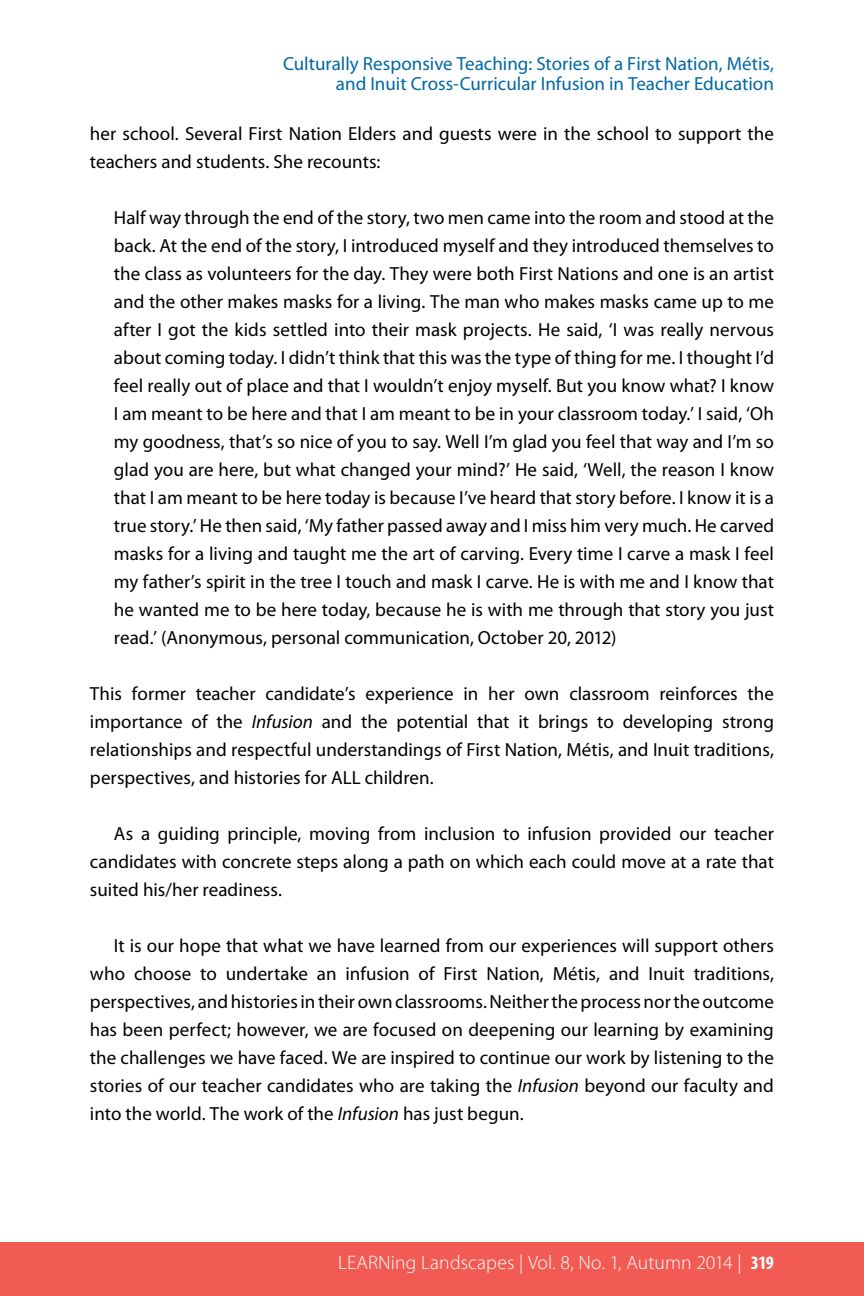
<style>
.page{position:relative;width:864px;height:1296px;background:#fff}
.page>*{position:absolute;margin:0;border:0;box-sizing:border-box;transform-origin:0 0}
.t1{font:300 19.6px "Myriad Pro";letter-spacing:.005em;color:#fff}
.t2{font:19px/28px "Myriad Pro";color:#000;text-align:justify}
.t3{font:19px/20px "Myriad Pro";color:#0069a4;text-align:right}
.s1{font-style:italic}
.s2{font-weight:700;font-stretch:condensed;font-size:19px}
</style>
<div class="page">
<div style="left:0;top:1242px;width:864px;height:54px;background:#f15b54"></div>
<p class="t3" style="left:283px;top:54px;width:492px">Culturally Responsive Teaching: Stories of a First Nation, Métis, and Inuit Cross-Curricular Infusion in Teacher Education</p>
<p class="t2" style="left:90px;top:120px;width:686px">her school. Several First Nation Elders and guests were in the school to support the teachers and students. She recounts:</p>
<p class="t2" style="left:114px;top:204px;width:662px">Half way through the end of the story, two men came into the room and stood at the back. At the end of the story, I introduced myself and they introduced themselves to the class as volunteers for the day. They were both First Nations and one is an artist and the other makes masks for a living. The man who makes masks came up to me after I got the kids settled into their mask projects. He said, ‘I was really nervous about coming today. I didn’t think that this was the type of thing for me. I thought I’d feel really out of place and that I wouldn’t enjoy myself. But you know what? I know I am meant to be here and that I am meant to be in your classroom today.’ I said, ‘Oh my goodness, that’s so nice of you to say. Well I’m glad you feel that way and I’m so glad you are here, but what changed your mind?’ He said, ‘Well, the reason I know that I am meant to be here today is because I’ve heard that story before. I know it is a true story.’ He then said, ‘My father passed away and I miss him very much. He carved masks for a living and taught me the art of carving. Every time I carve a mask I feel my father’s spirit in the tree I touch and mask I carve. He is with me and I know that he wanted me to be here today, because he is with me through that story you just read.’ (Anonymous, personal communication, October 20, 2012)</p>
<p class="t2" style="left:90px;top:680px;width:686px">This former teacher candidate’s experience in her own classroom reinforces the importance of the <span class="s1">Infusion</span> and the potential that it brings to developing strong relationships and respectful understandings of First Nation, Métis, and Inuit traditions, perspectives, and histories for ALL children.</p>
<p class="t2" style="left:90px;top:820px;width:686px;text-indent:24px">As a guiding principle, moving from inclusion to infusion provided our teacher candidates with concrete steps along a path on which each could move at a rate that suited his/her readiness.</p>
<p class="t2" style="left:90px;top:932px;width:686px;text-indent:24px">It is our hope that what we have learned from our experiences will support others who choose to undertake an infusion of First Nation, Métis, and Inuit traditions, perspectives, and histories in their own classrooms. Neither the process nor the outcome has been perfect; however, we are focused on deepening our learning by examining the challenges we have faced. We are inspired to continue our work by listening to the stories of our teacher candidates who are taking the <span class="s1">Infusion</span> beyond our faculty and into the world. The work of the <span class="s1">Infusion</span> has just begun.</p>
<p class="t1" style="left:338px;top:1252px;width:437px">LEARNing Landscapes | Vol. 8, No. 1, Autumn 2014 | <span class="s2">319</span></p>
</div>
